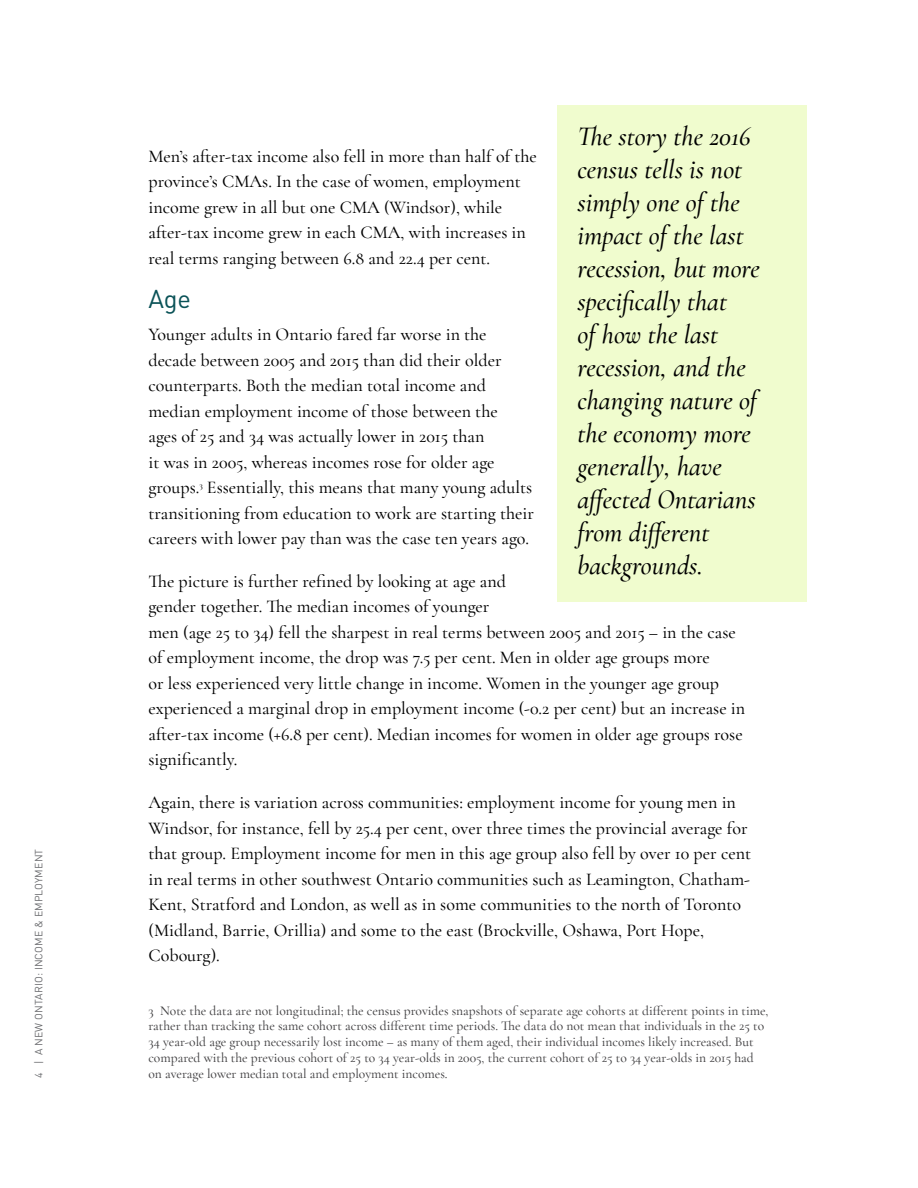
<style>
.page{position:relative;width:918px;height:1188px;background:#fff}
.page>*{position:absolute;margin:0;border:0;box-sizing:border-box;transform-origin:0 0}
.pull_quote_in-text{font:italic 500 27px/33px "Cormorant Garamond";color:#000}
.t1{font:25.5px "DIN";color:#0a5257}
.Paragraph{font:500 18px/25.5px "Cormorant Garamond";color:#000}
.Footnotes{font:500 13.5px/15.8px "Cormorant Garamond";color:#414042}
.t2{font:10.5px "DIN";letter-spacing:.01em;color:#6d6e71}
</style>
<div class="page">
<div style="left:557px;top:105px;width:250px;height:497px;background:#f0fcce"></div>
<p class="t2" style="left:32px;top:1078px;width:230px;rotate:-90deg">4 | A NEW ONTARIO: INCOME &amp; EMPLOYMENT</p>
<p class="pull_quote_in-text" style="left:578px;top:120px;width:184px">The story the 2016 census tells is not simply one of the impact of the last recession, but more specifically that<br>of how the last recession, and the changing nature of the economy more generally, have affected Ontarians from different backgrounds.</p>
<p class="Paragraph" style="left:148px;top:143px;width:390px">Men’s after-tax income also fell in more than half of the province’s CMAs. In the case of women, employment income grew in all but one CMA (Windsor), while after-tax income grew in each CMA, with increases in real terms ranging between 6.8 and 22.4 per cent.</p>
<h2 class="t1" style="left:148px;top:283px;width:44px">Age</h2>
<p class="Paragraph" style="left:148px;top:322px;width:387px">Younger adults in Ontario fared far worse in the decade between 2005 and 2015 than did their older counterparts. Both the median total income and median employment income of those between the<br>ages of 25 and 34 was actually lower in 2015 than<br>it was in 2005, whereas incomes rose for older age groups.<sup>3</sup> Essentially, this means that many young adults transitioning from education to work are starting their careers with lower pay than was the case ten years ago.</p>
<p class="Paragraph" style="left:148px;top:568px;width:598px">The picture is further refined by looking at age and<br>gender together. The median incomes of younger<br>men (age 25 to 34) fell the sharpest in real terms between 2005 and 2015 – in the case of employment income, the drop was 7.5 per cent. Men in older age groups more<br>or less experienced very little change in income. Women in the younger age group experienced a marginal drop in employment income (-0.2 per cent) but an increase in after-tax income (+6.8 per cent). Median incomes for women in older age groups rose significantly.</p>
<p class="Paragraph" style="left:148px;top:790px;width:604px">Again, there is variation across communities: employment income for young men in Windsor, for instance, fell by 25.4 per cent, over three times the provincial average for that group. Employment income for men in this age group also fell by over 10 per cent in real terms in other southwest Ontario communities such as Leamington, Chatham-Kent, Stratford and London, as well as in some communities to the north of Toronto (Midland, Barrie, Orillia) and some to the east (Brockville, Oshawa, Port Hope, Cobourg).</p>
<p class="Footnotes" style="left:148px;top:1002px;width:622px">3 Note the data are not longitudinal; the census provides snapshots of separate age cohorts at different points in time, rather than tracking the same cohort across different time periods. The data do not mean that individuals in the 25 to 34 year-old age group necessarily lost income – as many of them aged, their individual incomes likely increased. But compared with the previous cohort of 25 to 34 year-olds in 2005, the current cohort of 25 to 34 year-olds in 2015 had on average lower median total and employment incomes.</p>
</div>
